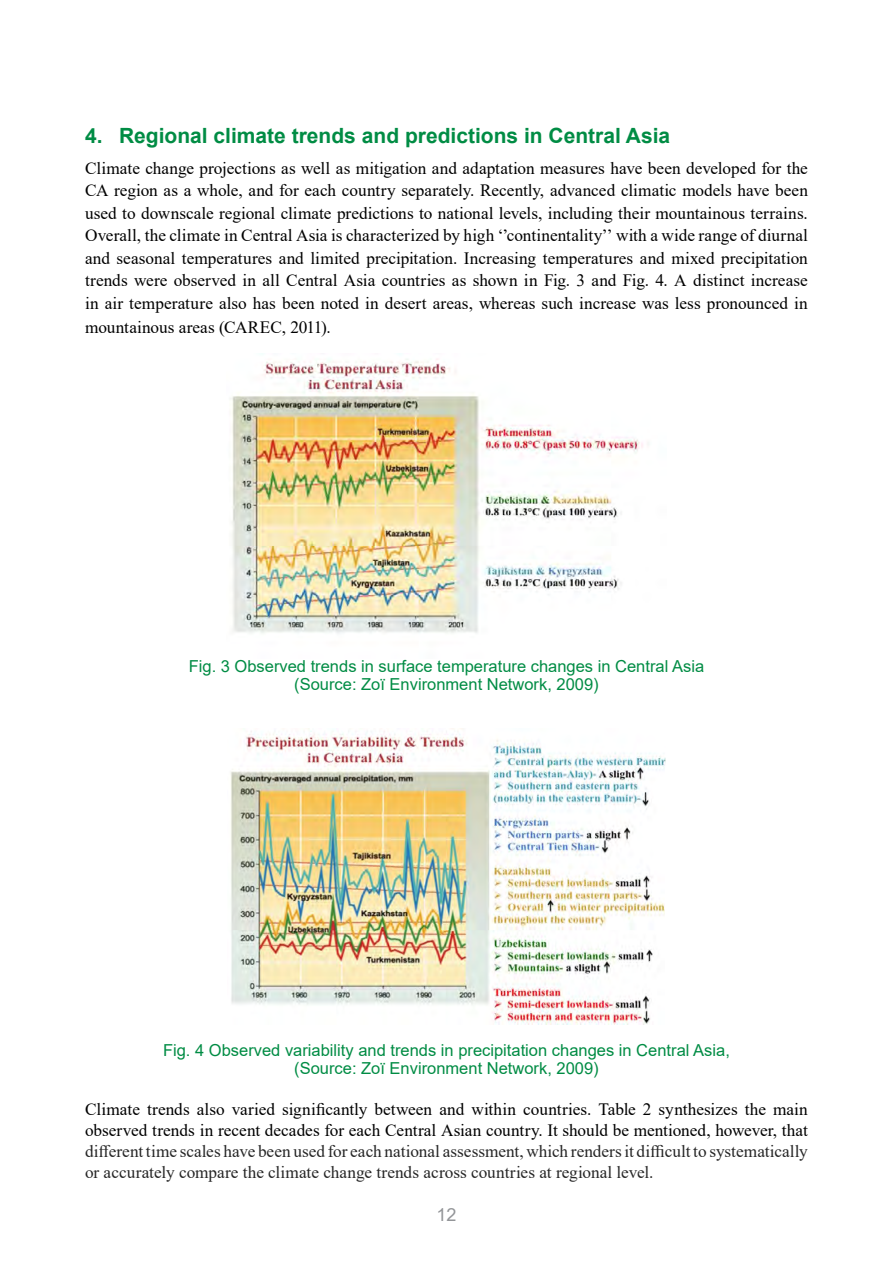
<style>
.page{position:relative;width:893px;height:1263px;background:#fff}
.page>*{position:absolute;margin:0;border:0;box-sizing:border-box;transform-origin:0 0}
.t1{font:700 21px "Arial";color:#008c44}
.t2{font:18px "Arial";color:#939598}
.t3{font:17.25px/22.6px "Times New Roman";color:#000;text-align:justify}
.t4{font:17.25px/21px "Times New Roman";color:#262626}
.t5{font:16.5px/18px "Arial";color:#008c44;text-align:center}
</style>
<div class="page">
<img style="left:230px;top:359px;width:413px;height:275px">
<img style="left:230px;top:728px;width:435px;height:296px">
<p class="t1" style="left:85px;top:121px;width:587px">4. Regional climate trends and predictions in Central Asia</p>
<p class="t3" style="left:85px;top:156px;width:724px">Climate change projections as well as mitigation and adaptation measures have been developed for the CA region as a whole, and for each country separately. Recently, advanced climatic models have been used to downscale regional climate predictions to national levels, including their mountainous terrains.<br>Overall, the climate in Central Asia is characterized by high ‘’continentality’’ with a wide range of diurnal and seasonal temperatures and limited precipitation. Increasing temperatures and mixed precipitation trends were observed in all Central Asia countries as shown in Fig. 3 and Fig. 4. A distinct increase in air temperature also has been noted in desert areas, whereas such increase was less pronounced in mountainous areas (CAREC, 2011).</p>
<p class="t5" style="left:189px;top:657px;width:517px">Fig. 3 Observed trends in surface temperature changes in Central Asia (Source: Zoï Environment Network, 2009)</p>
<p class="t5" style="left:163px;top:1041px;width:568px">Fig. 4 Observed variability and trends in precipitation changes in Central Asia, (Source: Zoï Environment Network, 2009)</p>
<p class="t3" style="left:85px;top:1098px;width:724px;line-height:21px">Climate trends also varied significantly between and within countries. Table 2 synthesizes the main observed trends in recent decades for each Central Asian country. It should be mentioned, however, that</p>
<p class="t4" style="left:85px;top:1140px;width:724px">different time scales have been used for each national assessment, which renders it difficult to systematically or accurately compare the climate change trends across countries at regional level.</p>
<p class="t2" style="left:436px;top:1202px;width:22px">12</p>
</div>
